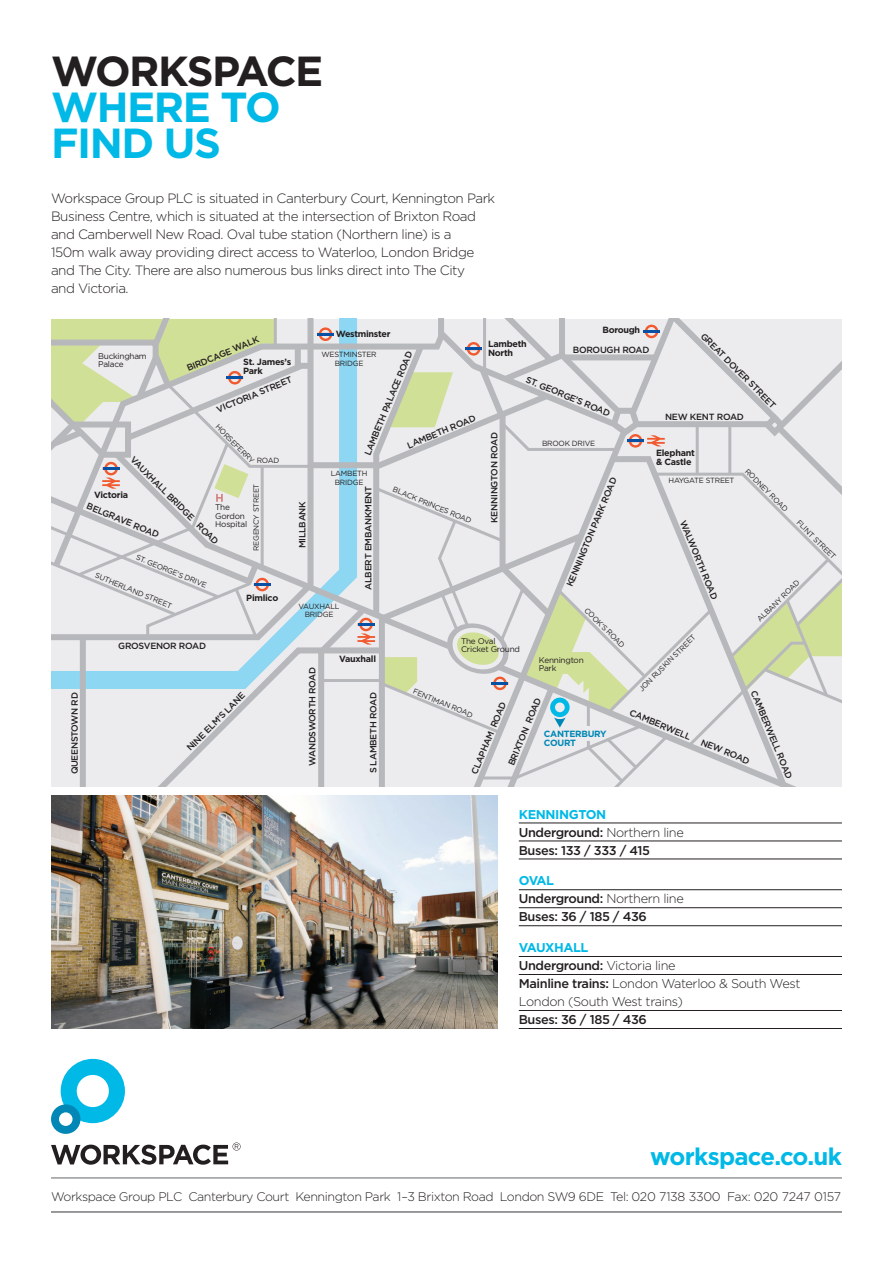
<style>
.page{position:relative;width:893px;height:1263px;background:#fff}
.page>*{position:absolute;margin:0;border:0;box-sizing:border-box;transform-origin:0 0}
.t1{font:700 42px/36px "Gotham";letter-spacing:-.035em;color:#00b9e7}
.t2{font:700 42px "Gotham";color:#231f20}
.t3{font:700 24px "Gotham";letter-spacing:-.03em;color:#00b9e7}
.t4{font:300 13.5px/18px "Gotham";letter-spacing:-.035em;color:#231f20}
.t5{font:500 12.75px/18px "Gotham";letter-spacing:-.03em;color:#231f20}
.t6{font:300 12.75px/18px "Gotham";letter-spacing:-.03em;color:#231f20}
.t7{font:300 12.45px "Gotham";letter-spacing:-.035em;color:#231f20}
.t8{font:500 9px "Gotham";letter-spacing:-.03em;color:#231f20}
.t9{font:700 9px/9px "Gotham";letter-spacing:-.03em;color:#231f20}
.t10{font:700 9px/9px "Gotham";letter-spacing:-.03em;color:#0087b6}
.t11{font:8.25px/8.2px "Gotham";letter-spacing:-.03em;color:#231f20}
.t12{font:7.5px/8.2px "Gotham";letter-spacing:-.03em;color:#231f20;text-align:center}
.s1{font-weight:700;color:#00b9e7}
.s2{font-weight:300}
.s3{font-weight:500}
</style>
<div class="page">
<hr style="left:519px;top:823px;width:323px;height:1px;background:#231f20">
<hr style="left:519px;top:841px;width:323px;height:1px;background:#231f20">
<hr style="left:519px;top:859px;width:323px;height:1px;background:#231f20">
<hr style="left:519px;top:889px;width:323px;height:1px;background:#231f20">
<hr style="left:519px;top:907px;width:323px;height:1px;background:#231f20">
<hr style="left:519px;top:925px;width:323px;height:1px;background:#231f20">
<hr style="left:519px;top:956px;width:323px;height:1px;background:#231f20">
<hr style="left:519px;top:974px;width:323px;height:1px;background:#231f20">
<hr style="left:519px;top:1010px;width:323px;height:1px;background:#231f20">
<hr style="left:519px;top:1028px;width:323px;height:1px;background:#231f20">
<img style="left:51px;top:795px;width:446px;height:233px">
<svg style="left:51px;top:1142px;width:190px;height:23px"></svg>
<svg style="left:51px;top:1059px;width:74px;height:75px"></svg>
<hr style="left:51px;top:1211px;width:791px;height:2px;background:#76787b">
<hr style="left:51px;top:1177px;width:791px;height:1px;background:#76787b">
<svg style="left:51px;top:319px;width:791px;height:468px;background:#e0e3e1"></svg>
<div style="left:584px;top:726px;width:9px;height:15px;background:#ececee"></div>
<h1 class="t2" style="left:51px;top:47px;width:274px">Workspace</h1>
<h1 class="t1" style="left:51px;top:88px;width:231px">Where to<br>Find us</h1>
<p class="t4" style="left:51px;top:189px;width:446px">Workspace Group PLC is situated in Canterbury Court, Kennington Park Business Centre, which is situated at the intersection of Brixton Road and Camberwell New Road. Oval tube station (Northern line) is a<br>150m walk away providing direct access to Waterloo, London Bridge and The City. There are also numerous bus links direct into The City<br>and Victoria.</p>
<p class="t8" style="left:69px;top:774px;width:84px;rotate:-90deg">QUEENSTOWN RD</p>
<p class="t9" style="left:602px;top:325px;width:39px">Borough</p>
<p class="t9" style="left:336px;top:329px;width:56px">Westminster</p>
<p class="t8" style="left:706px;top:331px;width:103px;rotate:45deg">GREAT DOVER STREET</p>
<p class="t8" style="left:185px;top:363px;width:79px;rotate:-22deg">BIRDCAGE WALK</p>
<p class="t8" style="left:215px;top:405px;width:82px;rotate:-22deg">VICTORIA STREET</p>
<p class="t9" style="left:488px;top:339px;width:40px">Lambeth<br>North</p>
<p class="t8" style="left:573px;top:345px;width:78px">BOROUGH ROAD</p>
<p class="t8" style="left:363px;top:453px;width:113px;rotate:-68deg">LAMBETH PALACE ROAD</p>
<p class="t12" style="left:331px;top:469px;width:38px">LAMBETH<br>BRIDGE</p>
<p class="t12" style="left:321px;top:350px;width:57px">WESTMINSTER<br>BRIDGE</p>
<p class="t11" style="left:98px;top:352px;width:50px">Buckingham<br>Palace</p>
<p class="t9" style="left:243px;top:357px;width:49px">St. James’s<br>Park</p>
<p class="t8" style="left:528px;top:375px;width:92px;rotate:22deg">ST. GEORGE’S ROAD</p>
<p class="t12" style="left:542px;top:439px;width:55px">BROOK DRIVE</p>
<p class="t8" style="left:665px;top:411px;width:80px">NEW KENT ROAD</p>
<p class="t8" style="left:406px;top:441px;width:75px;rotate:-22deg">LAMBETH ROAD</p>
<p class="t12" style="left:220px;top:422px;width:51px;rotate:45deg">H ORSEFERRY</p>
<p class="t8" style="left:489px;top:523px;width:92px;rotate:-90deg">KENNINGTON ROAD</p>
<p class="t9" style="left:656px;top:448px;width:40px">Elephant &amp; Castle</p>
<p class="t8" style="left:136px;top:454px;width:122px;rotate:45deg">VAUXHALL BRIDGE ROAD</p>
<p class="t12" style="left:257px;top:456px;width:24px">ROAD</p>
<p class="t12" style="left:252px;top:551px;width:69px;rotate:-90deg">REGENCY STREET</p>
<p class="t12" style="left:749px;top:467px;width:59px;rotate:45deg">RODNEY ROAD</p>
<p class="t8" style="left:565px;top:584px;width:119px;rotate:-68deg">KENNINGTON PARK ROAD</p>
<p class="t12" style="left:668px;top:476px;width:67px">HAYGATE STREET</p>
<p class="t8" style="left:363px;top:590px;width:105px;rotate:-90deg">ALBERT EMBANKMENT</p>
<p class="t12" style="left:395px;top:485px;width:86px;rotate:23deg">B LACK PRINCES ROAD</p>
<p class="t9" style="left:94px;top:490px;width:35px">Victoria</p>
<p class="t8" style="left:297px;top:548px;width:49px;rotate:-90deg">MILLBANK</p>
<p class="t8" style="left:89px;top:501px;width:79px;rotate:22deg">BELGRAVE ROAD</p>
<p class="t12" style="left:138px;top:552px;width:77px;rotate:23deg">ST.GEORGE’S DRIV E</p>
<p class="t11" style="left:215px;top:503px;width:33px">The<br>Gordon<br>Hospital</p>
<p class="t8" style="left:688px;top:518px;width:86px;rotate:68deg">WALWORTH ROAD</p>
<p class="t12" style="left:801px;top:518px;width:54px;rotate:45deg">FLINT STREET</p>
<p class="t12" style="left:97px;top:571px;width:84px;rotate:23deg">SU TH ERLAND STREET</p>
<p class="t12" style="left:755px;top:618px;width:58px;rotate:-45deg">ALB ANY ROAD</p>
<p class="t9" style="left:246px;top:593px;width:34px">Pimlico</p>
<p class="t12" style="left:299px;top:602px;width:43px">VAUXHALL<br>BRIDGE</p>
<p class="t12" style="left:589px;top:606px;width:55px;rotate:45deg">COOK’S ROAD</p>
<p class="t12" style="left:637px;top:687px;width:78px;rotate:-45deg">JON RU SKIN STREET</p>
<p class="t11" style="left:461px;top:637px;width:60px">The Oval<br>Cricket Ground</p>
<p class="t8" style="left:118px;top:641px;width:89px">GROSVENOR ROAD</p>
<p class="t9" style="left:339px;top:654px;width:38px">Vauxhall</p>
<p class="t11" style="left:539px;top:656px;width:46px">Kennington<br>Park</p>
<p class="t8" style="left:307px;top:766px;width:101px;rotate:-90deg">WANDSWORTH ROAD</p>
<p class="t12" style="left:415px;top:687px;width:66px;rotate:23deg">FENTIMAN ROAD</p>
<p class="t8" style="left:759px;top:689px;width:96px;rotate:68deg">CAMBERWELL ROAD</p>
<p class="t8" style="left:185px;top:745px;width:80px;rotate:-45deg">NINE ELM’S LANE</p>
<p class="t8" style="left:368px;top:773px;width:83px;rotate:-90deg">S LAMBETH ROAD</p>
<p class="t8" style="left:506px;top:763px;width:74px;rotate:-68deg">BRIXTON ROAD</p>
<p class="t8" style="left:469px;top:772px;width:79px;rotate:-68deg">CLAPHAM ROAD</p>
<p class="t8" style="left:632px;top:707px;width:67px;rotate:22deg">CAMBERWELL</p>
<p class="t10" style="left:544px;top:729px;width:64px">CANTERBURY<br>COURT</p>
<p class="t8" style="left:703px;top:737px;width:53px;rotate:22deg">NEW ROAD</p>
<h3 class="t5" style="left:519px;top:805px;width:167px"><span class="s1">Kennington<br></span>Underground: <span class="s2">Northern line<br></span>Buses: 133 / 333 / 415</h3>
<h3 class="t5" style="left:519px;top:871px;width:167px"><span class="s1">Oval<br></span>Underground: <span class="s2">Northern line<br></span>Buses: 36 / 185 / 436</h3>
<h3 class="t6" style="left:519px;top:938px;width:283px"><span class="s1">Vauxhall<br></span><span class="s3">Underground:</span> Victoria line<br><span class="s3">Mainline trains:</span> London Waterloo &amp; South West<br>London (South West trains)</h3>
<h3 class="t5" style="left:519px;top:1010px;width:130px">Buses: 36 / 185 / 436</h3>
<h2 class="t3" style="left:650px;top:1142px;width:193px">workspace.co.uk</h2>
<h3 class="t7" style="left:51px;top:1190px;width:792px">Workspace Group PLC Canterbury Court Kennington Park 1–3 Brixton Road London SW9 6DE Tel: 020 7138 3300 Fax: 020 7247 0157</h3>
</div>
